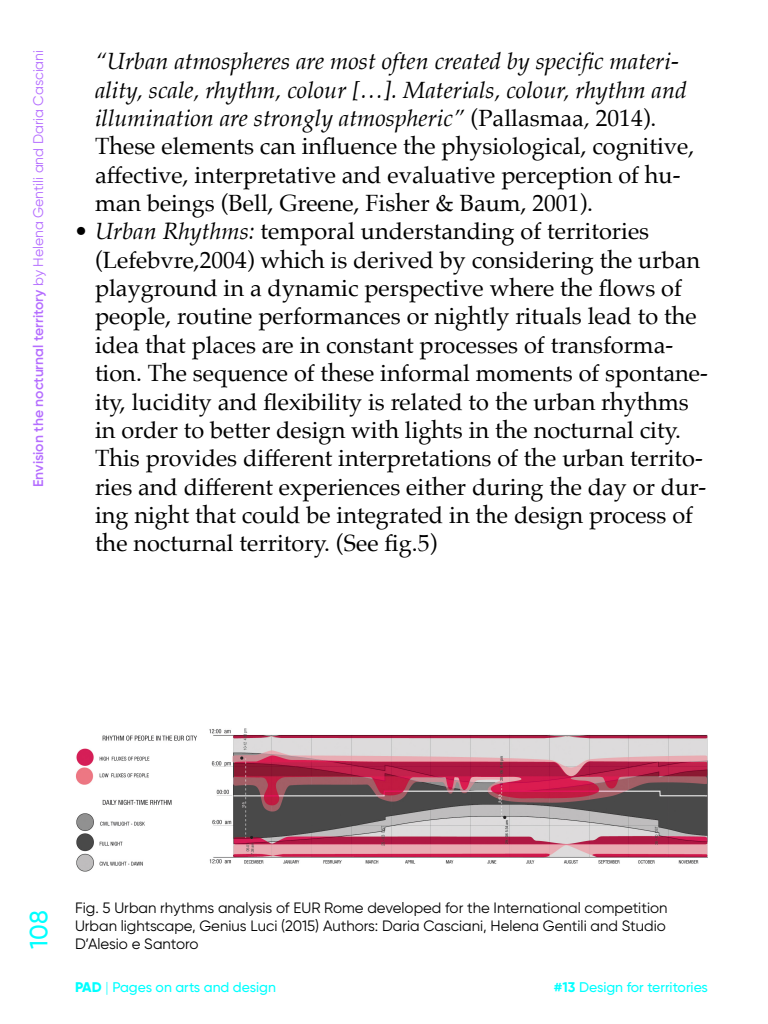
<style>
.page{position:relative;width:768px;height:1024px;background:#fff}
.page>*{position:absolute;margin:0;border:0;box-sizing:border-box;transform-origin:0 0}
.t1{font:500 25px "Gilroy";color:#0ff}
.t2{font:23.5px/28.4px "Palatino";color:#000}
.didascalia{font:15px/18px "Gilroy";color:#000;text-align:justify}
.t3{font:14px "Gilroy";color:#b56eff}
.t4{font:500 14px "Gilroy";color:#0ff}
.s1{font-weight:600}
.s2{font-style:italic}
.s3{font-weight:800}
.s4{font-weight:300}
.s5{font-weight:700}
</style>
<div class="page">
<img style="left:76px;top:728px;width:632px;height:144px">
<p class="t3" style="left:30px;top:487px;width:439px;rotate:-90deg"><span class="s1">Envision the nocturnal territory</span> by Helena Gentili and Daria Casciani</p>
<p class="t2" style="left:95px;top:47px;width:601px"><span class="s2">“Urban atmospheres are most often created by specific materi&shy;ality, scale, rhythm, colour […]. Materials, colour, rhythm and illumination are strongly atmospheric”</span> (Pallasmaa<span class="s2">,</span> 2014).<br>These elements can influence the physiological, cognitive, affective, interpretative and evaluative perception of hu&shy;man beings (Bell, Greene, Fisher &amp; Baum, 2001).</p>
<p class="t2" style="left:95px;top:217px;width:614px;text-indent:-20px"><span class="s2">• Urban Rhythms:</span> temporal understanding of territories (Lefebvre,2004) which is derived by considering the urban playground in a dynamic perspective where the flows of people, routine performances or nightly rituals lead to the idea that places are in constant processes of transforma&shy;tion. The sequence of these informal moments of spontane&shy;ity, lucidity and flexibility is related to the urban rhythms in order to better design with lights in the nocturnal city.<br>This provides different interpretations of the urban territo&shy;ries and different experiences either during the day or dur&shy;ing night that could be integrated in the design process of the nocturnal territory. (See fig.5)</p>
<p class="t1" style="left:23px;top:949px;width:40px;rotate:-90deg">108</p>
<p class="didascalia" style="left:75px;top:899px;width:594px">Fig. 5 Urban rhythms analysis of EUR Rome developed for the International competition Urban lightscape, Genius Luci (2015) Authors: Daria Casciani, Helena Gentili and Studio D’Alesio e Santoro</p>
<p class="t4" style="left:75px;top:979px;width:202px"><span class="s3">PAD</span> <span class="s4">|</span> Pages on arts and design</p>
<p class="t4" style="left:554px;top:979px;width:156px"><span class="s5">#13</span> Design for territories</p>
</div>
